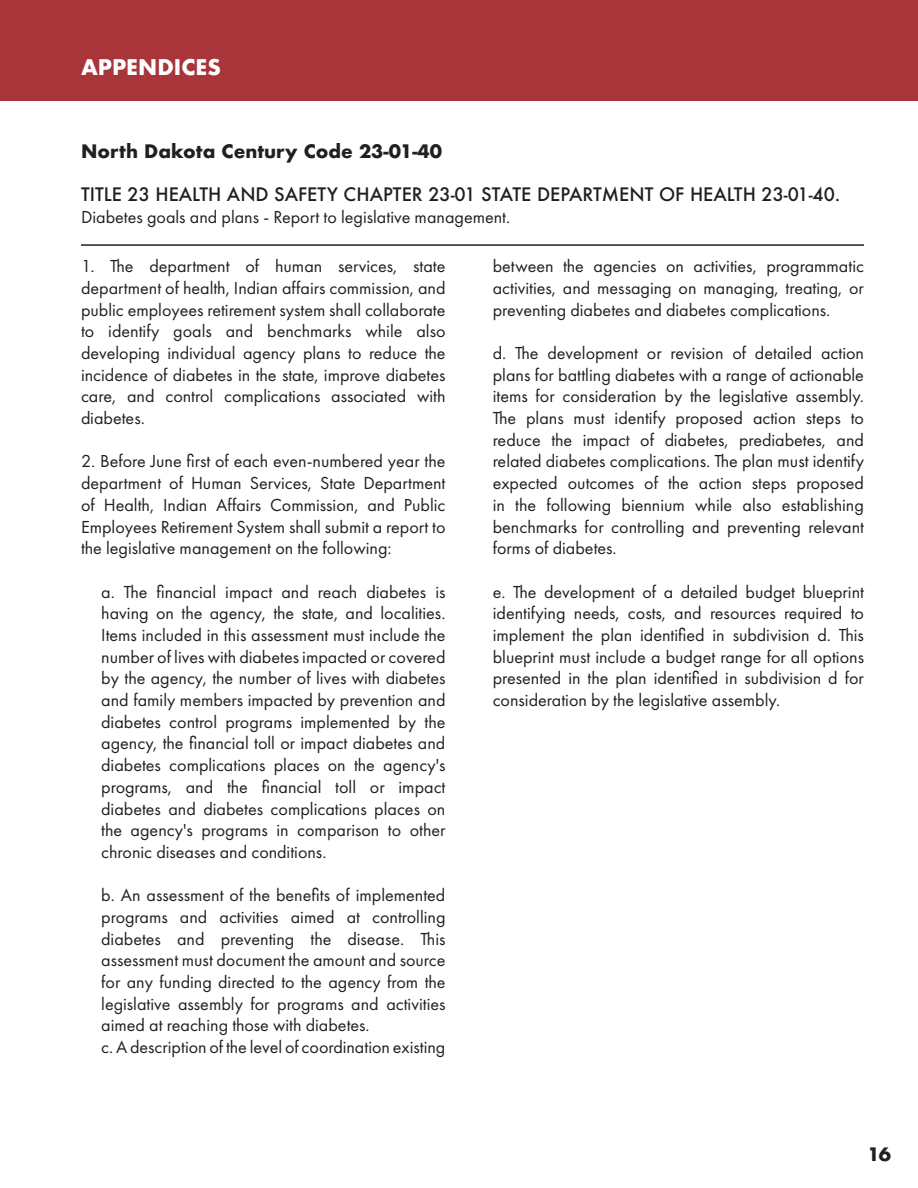
<style>
.page{position:relative;width:918px;height:1188px;background:#fff}
.page>*{position:absolute;margin:0;border:0;box-sizing:border-box;transform-origin:0 0}
.t1{font:700 21px "Futura";color:#fff}
.t2{font:18px/21.8px "Futura PT";color:#231f20;text-align:justify}
.t3{font:500 18px/21.8px "Futura";color:#231f20}
.t4{font:700 18px "Futura";color:#231f20}
.s1{font-family:"Futura PT";font-weight:400}
</style>
<div class="page">
<div style="left:0;top:0;width:918px;height:100px;background:#a8353a"></div>
<hr style="left:81px;top:244px;width:783px;height:2px;background:#231f20">
<p class="t1" style="left:81px;top:52px;width:141px">APPENDICES</p>
<p class="t4" style="left:81px;top:138px;width:363px">North Dakota Century Code 23-01-40</p>
<p class="t3" style="left:81px;top:183px;width:761px">TITLE 23 HEALTH AND SAFETY CHAPTER 23-01 STATE DEPARTMENT OF HEALTH 23-01-40.<br><span class="s1">Diabetes goals and plans - Report to legislative management.</span></p>
<p class="t2" style="left:81px;top:255px;width:366px">1. The department of human services, state department of health, Indian affairs commission, and public employees retirement system shall collaborate to identify goals and benchmarks while also developing individual agency plans to reduce the incidence of diabetes in the state, improve diabetes care, and control complications associated with diabetes.</p>
<p class="t2" style="left:81px;top:451px;width:366px">2. Before June first of each even-numbered year the department of Human Services, State Department of Health, Indian Affairs Commission, and Public Employees Retirement System shall submit a report to the legislative management on the following:</p>
<p class="t2" style="left:101px;top:581px;width:346px">a. The financial impact and reach diabetes is having on the agency, the state, and localities.<br>Items included in this assessment must include the number of lives with diabetes impacted or covered by the agency, the number of lives with diabetes and family members impacted by prevention and diabetes control programs implemented by the agency, the financial toll or impact diabetes and diabetes complications places on the agency's programs, and the financial toll or impact diabetes and diabetes complications places on the agency's programs in comparison to other chronic diseases and conditions.</p>
<p class="t2" style="left:101px;top:884px;width:346px">b. An assessment of the benefits of implemented programs and activities aimed at controlling diabetes and preventing the disease. This assessment must document the amount and source for any funding directed to the agency from the legislative assembly for programs and activities aimed at reaching those with diabetes.</p>
<p class="t2" style="left:101px;top:1036px;width:346px">c. A description of the level of coordination existing</p>
<p class="t2" style="left:493px;top:255px;width:373px">between the agencies on activities, programmatic activities, and messaging on managing, treating, or preventing diabetes and diabetes complications.</p>
<p class="t2" style="left:493px;top:342px;width:373px">d. The development or revision of detailed action plans for battling diabetes with a range of actionable items for consideration by the legislative assembly.<br>The plans must identify proposed action steps to reduce the impact of diabetes, prediabetes, and related diabetes complications. The plan must identify expected outcomes of the action steps proposed in the following biennium while also establishing benchmarks for controlling and preventing relevant forms of diabetes.</p>
<p class="t2" style="left:493px;top:581px;width:373px">e. The development of a detailed budget blueprint identifying needs, costs, and resources required to implement the plan identified in subdivision d. This blueprint must include a budget range for all options presented in the plan identified in subdivision d for consideration by the legislative assembly.</p>
<p class="t4" style="left:867px;top:1141px;width:25px">16</p>
</div>
